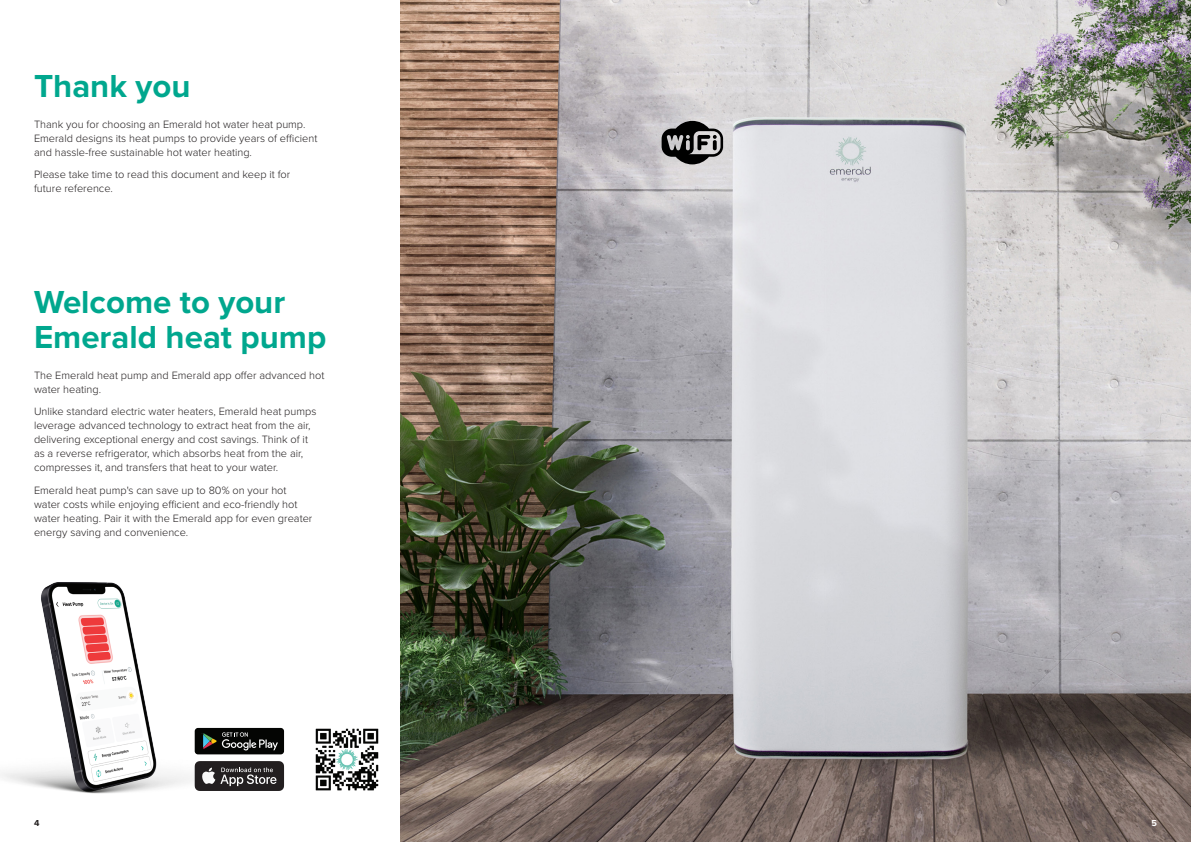
<style>
.page{position:relative;width:1191px;height:842px;background:#fff}
.page>*{position:absolute;margin:0;border:0;box-sizing:border-box;transform-origin:0 0}
.t1{font:700 33px/35px "Proxima Nova";color:#00a78e}
.t2{font:300 11px/14px "Proxima Nova";color:#231f20}
.t3{font:700 9px "Proxima Nova";color:#231f20}
.t4{font:700 9px "Proxima Nova";color:#fff}
</style>
<div class="page">
<img style="left:401px;top:0;width:790px;height:842px">
<svg style="left:661px;top:121px;width:62px;height:43px;background:#6a696a"></svg>
<img style="left:315px;top:728px;width:64px;height:63px">
<svg style="left:238px;top:761px;width:46px;height:30px"></svg>
<div style="left:195px;top:728px;width:89px;height:26px;background:#040503;border-radius:3px"></div>
<svg style="left:238px;top:732px;width:40px;height:18px"></svg>
<img style="left:0;top:582px;width:238px;height:212px">
<p class="t1" style="left:34px;top:68px;width:158px">Thank you</p>
<p class="t2" style="left:34px;top:117px;width:285px">Thank you for choosing an Emerald hot water heat pump.<br>Emerald designs its heat pumps to provide years of efficient and hassle-free sustainable hot water heating.</p>
<p class="t2" style="left:34px;top:167px;width:258px">Please take time to read this document and keep it for future reference.</p>
<p class="t1" style="left:34px;top:283px;width:294px">Welcome to your<br>Emerald heat pump</p>
<p class="t2" style="left:34px;top:367px;width:292px">The Emerald heat pump and Emerald app offer advanced hot water heating.</p>
<p class="t2" style="left:34px;top:404px;width:284px">Unlike standard electric water heaters, Emerald heat pumps leverage advanced technology to extract heat from the air, delivering exceptional energy and cost savings. Think of it as a reverse refrigerator, which absorbs heat from the air, compresses it, and transfers that heat to your water.</p>
<p class="t2" style="left:34px;top:482px;width:280px">Emerald heat pump's can save up to 80% on your hot water costs while enjoying efficient and eco-friendly hot water heating. Pair it with the Emerald app for even greater energy saving and convenience.</p>
<p class="t3" style="left:34px;top:817px;width:7px">4</p>
<p class="t4" style="left:1151px;top:817px;width:7px">5</p>
</div>
